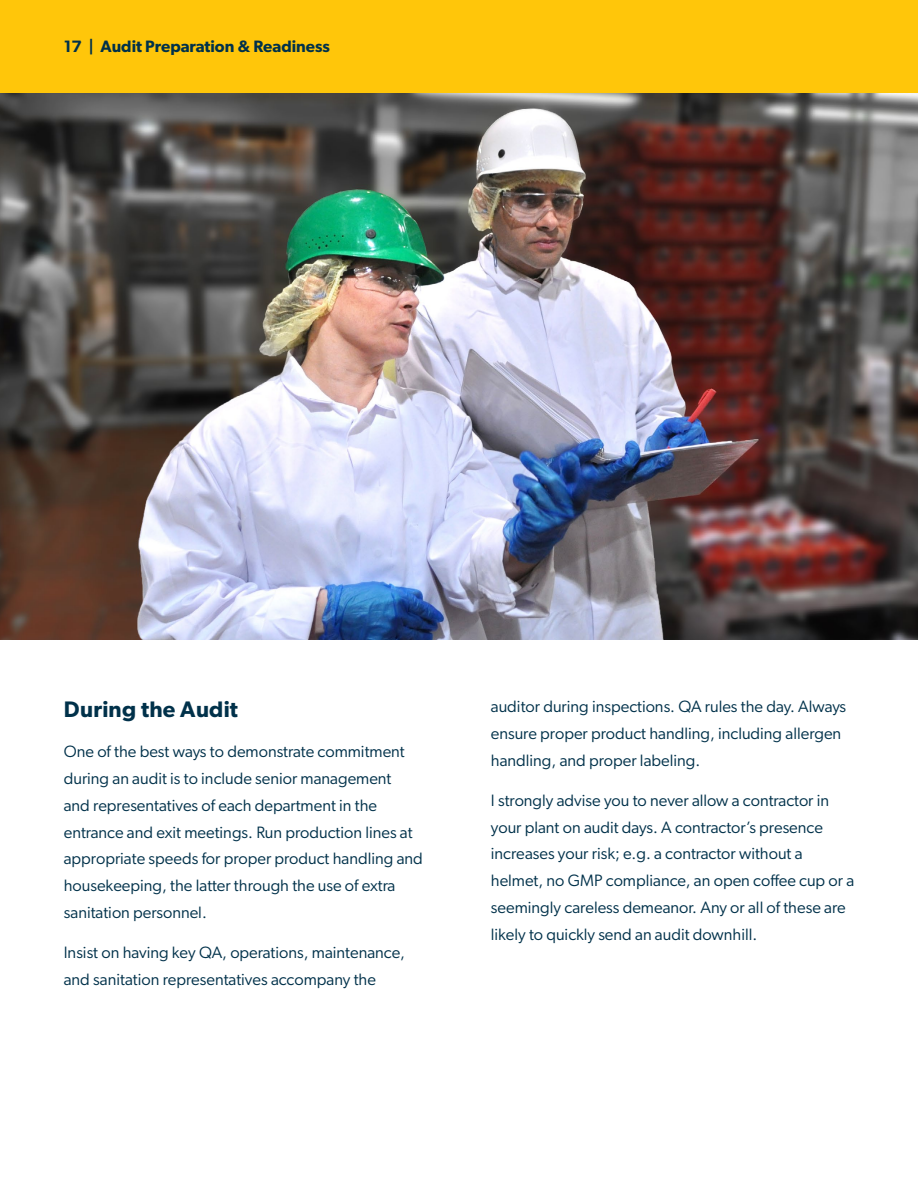
<style>
.page{position:relative;width:918px;height:1188px;background:#fff}
.page>*{position:absolute;margin:0;border:0;box-sizing:border-box;transform-origin:0 0}
.t1{font:600 22.5px "Gibson";letter-spacing:.01em;color:#00314a}
.t2{font:16.5px/26.7px "Gibson";color:#00314a}
.t3{font:600 16.5px "Gibson";color:#00314a}
</style>
<div class="page">
<div style="left:0;top:0;width:918px;height:94px;background:#ffc60a"></div>
<img style="left:0;top:94px;width:918px;height:545px">
<p class="t3" style="left:64px;top:36px;width:268px">17 | Audit Preparation &amp; Readiness</p>
<h1 class="t1" style="left:64px;top:696px;width:176px">During the Audit</h1>
<p class="t2" style="left:64px;top:738px;width:361px">One of the best ways to demonstrate commitment during an audit is to include senior management<br>and representatives of each department in the entrance and exit meetings. Run production lines at appropriate speeds for proper product handling and housekeeping, the latter through the use of extra sanitation personnel.</p>
<p class="t2" style="left:64px;top:939px;width:343px">Insist on having key QA, operations, maintenance, and sanitation representatives accompany the</p>
<p class="t2" style="left:491px;top:693px;width:357px">auditor during inspections. QA rules the day. Always ensure proper product handling, including allergen handling, and proper labeling.</p>
<p class="t2" style="left:491px;top:787px;width:365px">I strongly advise you to never allow a contractor in your plant on audit days. A contractor’s presence increases your risk; e.g. a contractor without a helmet, no GMP compliance, an open coffee cup or a seemingly careless demeanor. Any or all of these are likely to quickly send an audit downhill.</p>
</div>
